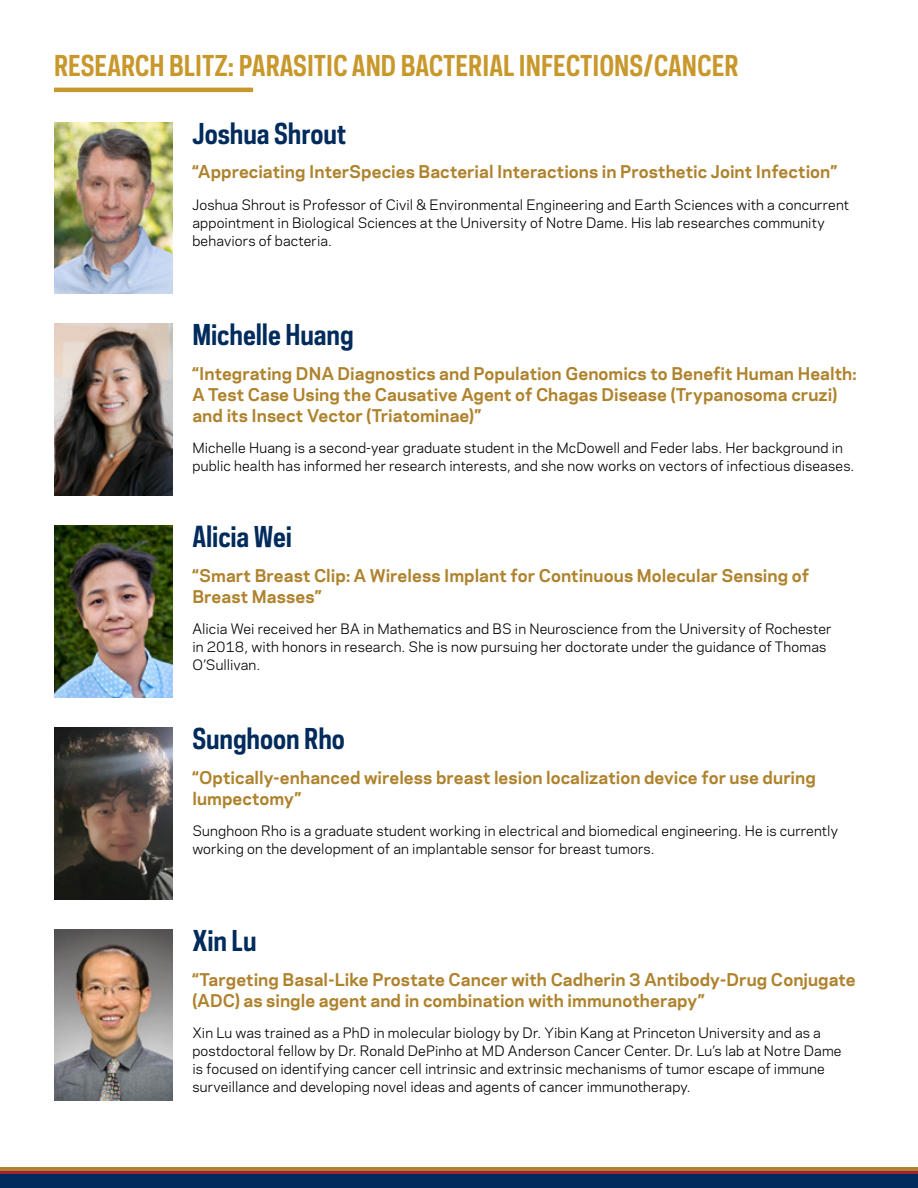
<style>
.page{position:relative;width:918px;height:1188px;background:#fff}
.page>*{position:absolute;margin:0;border:0;box-sizing:border-box;transform-origin:0 0}
.t1{font:700 27px "Galaxie Polaris Condensed";color:#c8982c}
.t2{font:700 27px "Galaxie Polaris Condensed";letter-spacing:-.005em;color:#002b5c}
.t3{font:700 16.5px/21px "Galaxie Polaris";letter-spacing:.005em;color:#af832d}
.t4{font:13.5px/18px "Galaxie Polaris";letter-spacing:.01em;color:#000}
</style>
<div class="page">
<hr style="left:54px;top:88px;width:199px;height:4px;background:#c8982c">
<img style="left:54px;top:122px;width:118px;height:172px">
<img style="left:54px;top:324px;width:118px;height:172px">
<img style="left:54px;top:526px;width:118px;height:171px">
<img style="left:54px;top:727px;width:118px;height:172px">
<hr style="left:0;top:1171px;width:918px;height:3px;background:#a12236">
<hr style="left:0;top:1167px;width:918px;height:4px;background:#af832d">
<div style="left:0;top:1174px;width:918px;height:14px;background:#002b5c"></div>
<img style="left:54px;top:929px;width:118px;height:172px">
<h1 class="t1" style="left:54px;top:47px;width:686px">RESEARCH BLITZ: PARASITIC AND BACTERIAL INFECTIONS/CANCER</h1>
<h1 class="t2" style="left:192px;top:116px;width:156px">Joshua Shrout</h1>
<p class="t3" style="left:192px;top:161px;width:646px">“Appreciating InterSpecies Bacterial Interactions in Prosthetic Joint Infection”</p>
<p class="t4" style="left:192px;top:195px;width:658px">Joshua Shrout is Professor of Civil &amp; Environmental Engineering and Earth Sciences with a concurrent appointment in Biological Sciences at the University of Notre Dame. His lab researches community behaviors of bacteria.</p>
<h1 class="t2" style="left:192px;top:317px;width:163px">Michelle Huang</h1>
<p class="t3" style="left:192px;top:362px;width:666px">“Integrating DNA Diagnostics and Population Genomics to Benefit Human Health:<br>A Test Case Using the Causative Agent of Chagas Disease (Trypanosoma cruzi) and its Insect Vector (Triatominae)”</p>
<p class="t4" style="left:192px;top:439px;width:664px">Michelle Huang is a second-year graduate student in the McDowell and Feder labs. Her background in public health has informed her research interests, and she now works on vectors of infectious diseases.</p>
<h1 class="t2" style="left:192px;top:519px;width:101px">Alicia Wei</h1>
<p class="t3" style="left:192px;top:564px;width:618px">“Smart Breast Clip: A Wireless Implant for Continuous Molecular Sensing of<br>Breast Masses”</p>
<p class="t4" style="left:192px;top:619px;width:641px">Alicia Wei received her BA in Mathematics and BS in Neuroscience from the University of Rochester in 2018, with honors in research. She is now pursuing her doctorate under the guidance of Thomas<br>O’Sullivan.</p>
<h1 class="t2" style="left:192px;top:721px;width:154px">Sunghoon Rho</h1>
<p class="t3" style="left:192px;top:766px;width:625px">“Optically-enhanced wireless breast lesion localization device for use during lumpectomy”</p>
<p class="t4" style="left:192px;top:821px;width:647px">Sunghoon Rho is a graduate student working in electrical and biomedical engineering. He is currently working on the development of an implantable sensor for breast tumors.</p>
<h1 class="t2" style="left:192px;top:923px;width:66px">Xin Lu</h1>
<p class="t3" style="left:192px;top:968px;width:665px">“Targeting Basal-Like Prostate Cancer with Cadherin 3 Antibody-Drug Conjugate (ADC) as single agent and in combination with immunotherapy”</p>
<p class="t4" style="left:192px;top:1023px;width:651px">Xin Lu was trained as a PhD in molecular biology by Dr. Yibin Kang at Princeton University and as a postdoctoral fellow by Dr. Ronald DePinho at MD Anderson Cancer Center. Dr. Lu’s lab at Notre Dame is focused on identifying cancer cell intrinsic and extrinsic mechanisms of tumor escape of immune surveillance and developing novel ideas and agents of cancer immunotherapy.</p>
</div>
